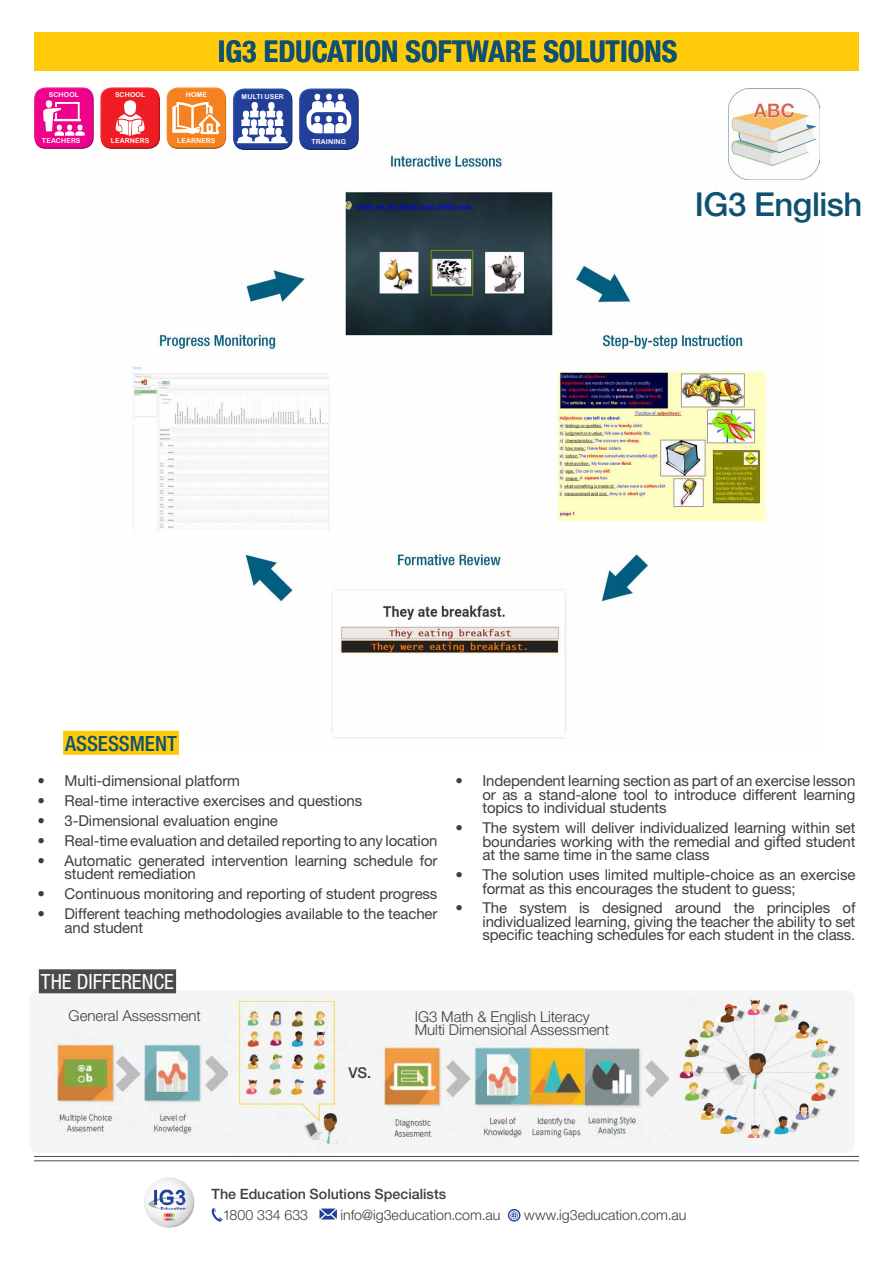
<style>
.page{position:relative;width:893px;height:1263px;background:#fff}
.page>*{position:absolute;margin:0;border:0;box-sizing:border-box;transform-origin:0 0}
.t1{font:500 33px "Helvetica Neue LT Pro";letter-spacing:-.015em;color:#0e5170}
.t2{font:700 condensed 30px "Helvetica Neue LT Pro";color:#0e5170}
.t3{font:condensed 21px "Helvetica Neue LT Pro";color:#fff}
.t4{font:500 condensed 21px "Helvetica Neue LT Pro";color:#0e5170}
.t5{font:15px/13.5px "Helvetica Neue LT Pro";letter-spacing:-.01em;color:#3e3e3f}
.t6{font:300 15px/13.5px "Helvetica Neue LT Pro";letter-spacing:-.005em;color:#3e3e3f}
.t7{font:500 15px "Helvetica Neue LT Pro";color:#3e3e3f}
.t8{font:300 14.25px "Helvetica Neue LT Pro";color:#3e3e3f}
.t9{font:500 14.25px "Helvetica Neue LT Pro";color:#3e3e3f}
.t10{font:6.75px "Arial Rounded MT Bold";letter-spacing:.015em;color:#fff}
</style>
<div class="page">
<img style="left:83px;top:154px;width:724px;height:584px">
<div style="left:30px;top:990px;width:825px;height:163px;background:#f4f5f5;border-radius:9px"></div>
<img style="left:376px;top:1043px;width:293px;height:95px">
<img style="left:679px;top:999px;width:161px;height:138px">
<img style="left:52px;top:1043px;width:176px;height:93px">
<div style="left:39px;top:969px;width:137px;height:24px;background:#4b4c4d"></div>
<img style="left:236px;top:1000px;width:103px;height:145px">
<div style="left:33px;top:86px;width:61px;height:58px;background:#fff;opacity:.45"></div>
<div style="left:34px;top:90px;width:62px;height:61px;background:#231f20;opacity:.45"></div>
<svg style="left:43px;top:100px;width:42px;height:36px"></svg>
<div style="left:99px;top:86px;width:61px;height:58px;background:#fff;opacity:.45"></div>
<div style="left:100px;top:90px;width:62px;height:61px;background:#231f20;opacity:.45"></div>
<svg style="left:115px;top:100px;width:30px;height:36px"></svg>
<div style="left:165px;top:86px;width:61px;height:58px;background:#fff;opacity:.45"></div>
<div style="left:166px;top:90px;width:62px;height:61px;background:#231f20;opacity:.45"></div>
<svg style="left:172px;top:102px;width:48px;height:32px"></svg>
<div style="left:231px;top:87px;width:62px;height:58px;background:#fff;opacity:.45"></div>
<div style="left:233px;top:91px;width:61px;height:61px;background:#231f20;opacity:.45"></div>
<svg style="left:237px;top:101px;width:51px;height:42px"></svg>
<img style="left:728px;top:88px;width:91px;height:91px">
<div style="left:298px;top:87px;width:61px;height:58px;background:#fff;opacity:.45"></div>
<div style="left:299px;top:91px;width:62px;height:61px;background:#231f20;opacity:.45"></div>
<svg style="left:307px;top:94px;width:44px;height:39px"></svg>
<svg style="left:211px;top:1208px;width:12px;height:14px"></svg>
<svg style="left:319px;top:1208px;width:18px;height:11px"></svg>
<svg style="left:508px;top:1209px;width:12px;height:12px"></svg>
<img style="left:159px;top:1177px;width:20px;height:3px">
<img style="left:149px;top:1180px;width:41px;height:8px">
<img style="left:144px;top:1188px;width:50px;height:29px">
<img style="left:149px;top:1217px;width:41px;height:7px">
<img style="left:157px;top:1224px;width:25px;height:4px">
<div style="left:34px;top:32px;width:825px;height:38px;background:#feca0a"></div>
<hr style="left:34px;top:1156px;width:825px;height:1px;background:#4b4c4d">
<hr style="left:34px;top:1160px;width:825px;height:1px;background:#4b4c4d">
<div style="left:63px;top:731px;width:116px;height:24px;background:#feca0a"></div>
<p class="t10" style="left:49px;top:90px;width:32px">SCHOOL</p>
<p class="t10" style="left:42px;top:137px;width:40px">TEACHERS</p>
<p class="t10" style="left:115px;top:90px;width:32px">SCHOOL</p>
<p class="t10" style="left:111px;top:137px;width:40px">LEARNERS</p>
<p class="t10" style="left:186px;top:90px;width:23px">HOME</p>
<h2 class="t2" style="left:218px;top:33px;width:461px">IG3 EDUCATION SOFTWARE SOLUTIONS</h2>
<p class="t10" style="left:242px;top:92px;width:44px">MULTI USER</p>
<p class="t10" style="left:177px;top:137px;width:40px">LEARNERS</p>
<p class="t10" style="left:312px;top:138px;width:36px">TRAINING</p>
<h1 class="t1" style="left:695px;top:185px;width:169px">IG3 English</h1>
<h3 class="t4" style="left:65px;top:731px;width:113px">ASSESSMENT</h3>
<p class="t5" style="left:38px;top:774px;width:204px">• Multi-dimensional platform</p>
<p class="t5" style="left:38px;top:794px;width:326px">• Real-time interactive exercises and questions</p>
<p class="t5" style="left:38px;top:814px;width:242px">• 3-Dimensional evaluation engine</p>
<p class="t5" style="left:38px;top:834px;width:401px">• Real-time evaluation and detailed reporting to any location</p>
<p class="t5" style="left:65px;top:853px;width:374px;text-indent:-27px">• Automatic generated intervention learning schedule for student remediation</p>
<p class="t5" style="left:38px;top:887px;width:401px">• Continuous monitoring and reporting of student progress</p>
<p class="t5" style="left:65px;top:907px;width:374px;text-indent:-27px">• Different teaching methodologies available to the teacher and student</p>
<p class="t5" style="left:482px;top:774px;width:374px;text-align:justify;text-indent:-27px">• Independent learning section as part of an exercise lesson or as a stand-alone tool to introduce different learning topics to individual students</p>
<p class="t5" style="left:482px;top:821px;width:374px;text-align:justify;text-indent:-27px">• The system will deliver individualized learning within set boundaries working with the remedial and gifted student at the same time in the same class</p>
<p class="t5" style="left:482px;top:868px;width:374px;text-indent:-27px">• The solution uses limited multiple-choice as an exercise format as this encourages the student to guess;</p>
<p class="t5" style="left:482px;top:901px;width:374px;text-align:justify;text-indent:-27px">• The system is designed around the principles of individualized learning, giving the teacher the ability to set specific teaching schedules for each student in the class.</p>
<h3 class="t3" style="left:41px;top:969px;width:135px">THE DIFFERENCE</h3>
<p class="t6" style="left:69px;top:1008px;width:134px">General Assessment</p>
<p class="t6" style="left:415px;top:1009px;width:196px">IG3 Math &amp; English Literacy<br>Multi Dimensional Assessment</p>
<p class="t7" style="left:348px;top:1064px;width:24px">VS.</p>
<p class="t9" style="left:212px;top:1185px;width:236px">The Education Solutions Specialists</p>
<p class="t8" style="left:223px;top:1206px;width:87px">1800 334 633</p>
<p class="t8" style="left:341px;top:1206px;width:161px">info@ig3education.com.au</p>
<p class="t8" style="left:524px;top:1206px;width:164px">www.ig3education.com.au</p>
</div>
